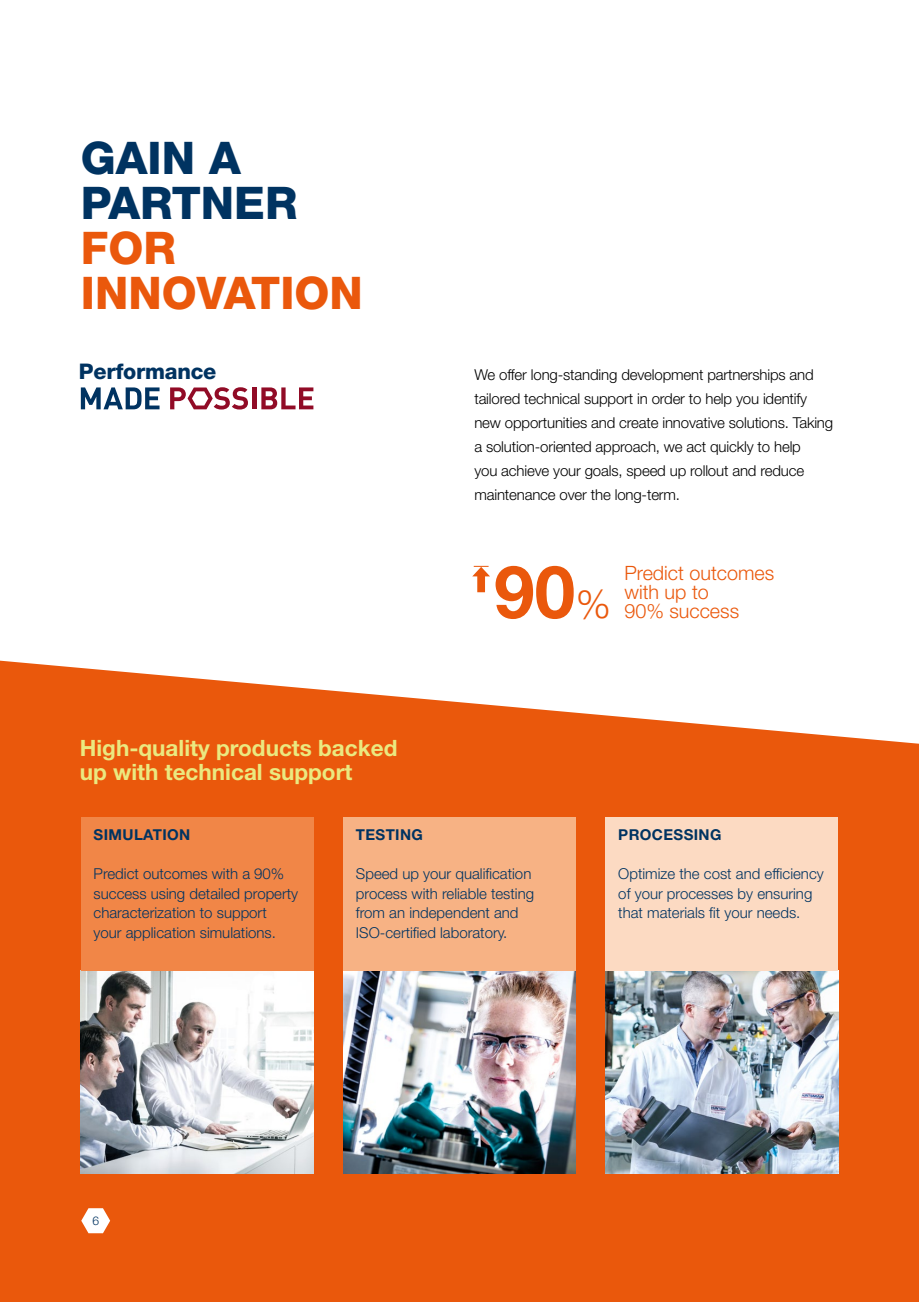
<style>
.page{position:relative;width:919px;height:1302px;background:#fff}
.page>*{position:absolute;margin:0;border:0;box-sizing:border-box;transform-origin:0 0}
.t1{font:700 73.05px "Helvetica Neue LT Std";color:#ea580c}
.t2{font:800 45px/45px "Helvetica Neue LT Std";color:#ea580c}
.t3{font:800 45px/45px "Helvetica Neue LT Std";color:#003361}
.t4{font:700 22.5px/24px "Helvetica Neue LT Std";color:#eae980}
.t5{font:800 21.6px "Helvetica Neue LT Std";letter-spacing:-.01em;color:#003361}
.t6{font:300 19.65px/19px "Helvetica Neue LT Std";color:#ea580c}
.t7{font:300 15px/19.5px "Helvetica Neue LT Std";color:#003361}
.t8{font:300 15px/24px "Helvetica Neue LT Std";letter-spacing:-.01em;color:#000}
.t9{font:700 15px "Helvetica Neue LT Std";letter-spacing:.025em;color:#003361}
.t10{font:300 12px "Helvetica Neue LT Std";color:#003361}
.s1{font-weight:300;font-size:39.45px}
</style>
<div class="page">
<svg style="left:0;top:660px;width:918px;height:641px;background:#eb6b28"></svg>
<img style="left:81px;top:969px;width:232px;height:203px">
<div style="left:81px;top:816px;width:232px;height:153px;background:#f18647"></div>
<img style="left:343px;top:969px;width:232px;height:203px">
<div style="left:343px;top:816px;width:232px;height:153px;background:#f7b284"></div>
<img style="left:605px;top:969px;width:233px;height:203px">
<div style="left:605px;top:816px;width:233px;height:153px;background:#fcdac2"></div>
<svg style="left:81px;top:1207px;width:29px;height:25px"></svg>
<svg style="left:81px;top:387px;width:78px;height:22px"></svg>
<hr style="left:252px;top:387px;width:4px;height:22px;background:#910b26">
<svg style="left:261px;top:387px;width:52px;height:22px"></svg>
<svg style="left:170px;top:387px;width:78px;height:22px"></svg>
<div style="left:477px;top:573px;width:8px;height:19px;background:#ea580c"></div>
<svg style="left:472px;top:565px;width:18px;height:11px"></svg>
<h2 class="t3" style="left:81px;top:135px;width:218px">GAIN A<br>PARTNER</h2>
<h2 class="t2" style="left:81px;top:225px;width:284px">FOR<br>INNOVATION</h2>
<h3 class="t5" style="left:79px;top:359px;width:139px">Performance</h3>
<h3 class="t4" style="left:80px;top:735px;width:319px">High-quality products backed up with technical support</h3>
<p class="t8" style="left:474px;top:362px;width:360px">We offer long-standing development partnerships and tailored technical support in order to help you identify new opportunities and create innovative solutions. Taking a solution-oriented approach, we act quickly to help<br>you achieve your goals, speed up rollout and reduce maintenance over the long-term.</p>
<h1 class="t1" style="left:494px;top:546px;width:118px">90<span class="s1">%</span></h1>
<h3 class="t6" style="left:624px;top:563px;width:151px">Predict outcomes with up to<br>90% success</h3>
<p class="t9" style="left:94px;top:825px;width:98px">SIMULATION</p>
<p class="t7" style="left:94px;top:863px;width:206px">Predict outcomes with a 90% success using detailed property characterization to support your application simulations.</p>
<p class="t9" style="left:356px;top:825px;width:68px">TESTING</p>
<p class="t7" style="left:356px;top:863px;width:180px">Speed up your qualification process with reliable testing from an independent and<br>ISO-certified laboratory.</p>
<p class="t9" style="left:618px;top:825px;width:105px">PROCESSING</p>
<p class="t7" style="left:618px;top:863px;width:207px">Optimize the cost and efficiency of your processes by ensuring that materials fit your needs.</p>
<p class="t10" style="left:92px;top:1213px;width:8px">6</p>
</div>
